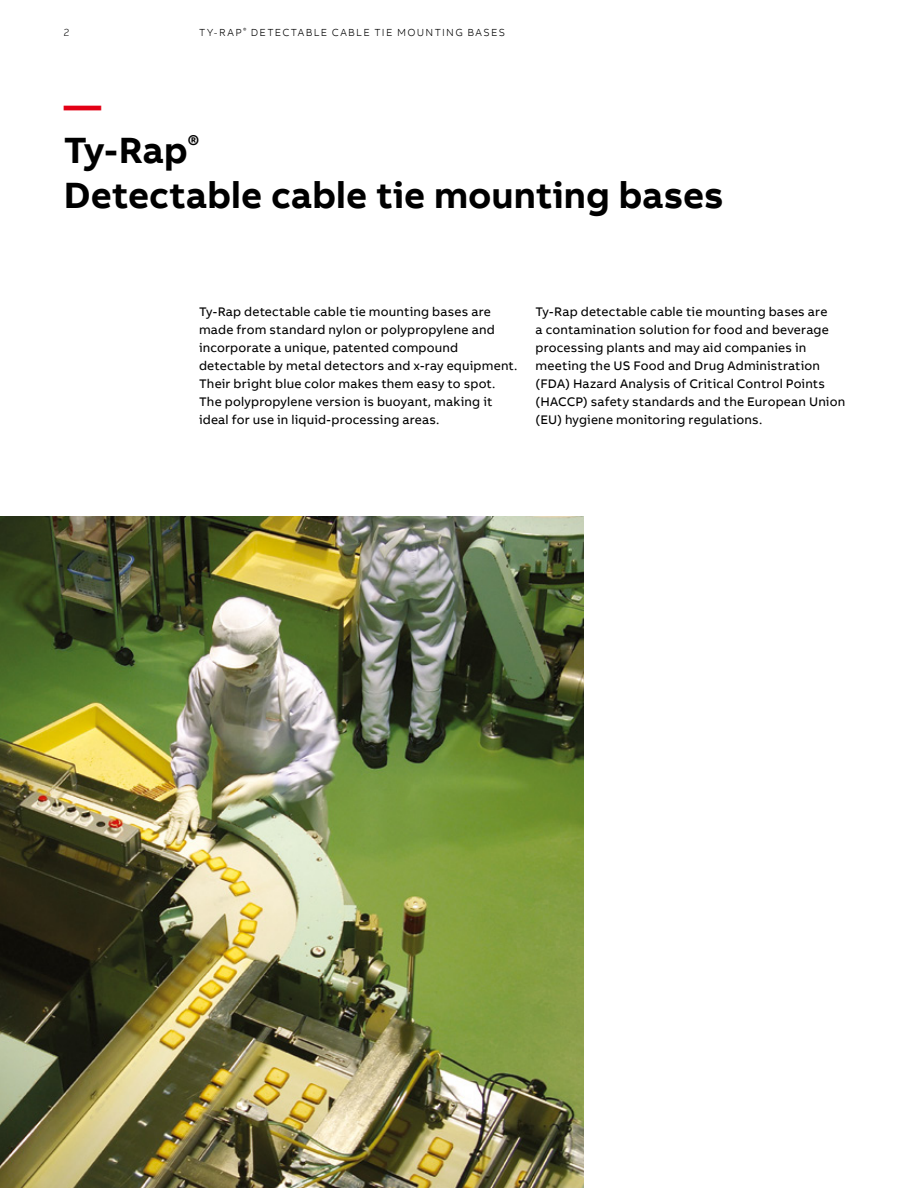
<style>
.page{position:relative;width:918px;height:1188px;background:#fff}
.page>*{position:absolute;margin:0;border:0;box-sizing:border-box;transform-origin:0 0}
.t1{font:700 37.5px/45px "AB Bvoice";color:#000}
.t2{font:12.75px/18px "AB Bvoice";letter-spacing:.015em;color:#000}
.t3{font:300 10.5px "AB Bvoice";letter-spacing:.12em;color:#000}
.s1{color:#e30015}
</style>
<div class="page">
<img style="left:0;top:516px;width:584px;height:672px">
<p class="t3" style="left:64px;top:26px;width:7px">2</p>
<p class="t3" style="left:199px;top:26px;width:307px">TY-RAP <sup>®</sup> DETECTABLE CABLE TIE MOUNTING BASES</p>
<h1 class="t1" style="left:64px;top:83px;width:662px"><span class="s1">—<br></span>Ty-Rap<sup>®<br></sup>Detectable cable tie mounting bases</h1>
<p class="t2" style="left:199px;top:303px;width:320px">Ty-Rap detectable cable tie mounting bases are made from standard nylon or polypropylene and incorporate a unique, patented compound detectable by metal detectors and x-ray equipment.<br>Their bright blue color makes them easy to spot.<br>The polypropylene version is buoyant, making it ideal for use in liquid-processing areas.</p>
<p class="t2" style="left:536px;top:303px;width:311px">Ty-Rap detectable cable tie mounting bases are<br>a contamination solution for food and beverage processing plants and may aid companies in meeting the US Food and Drug Administration (FDA) Hazard Analysis of Critical Control Points (HACCP) safety standards and the European Union (EU) hygiene monitoring regulations.</p>
</div>
